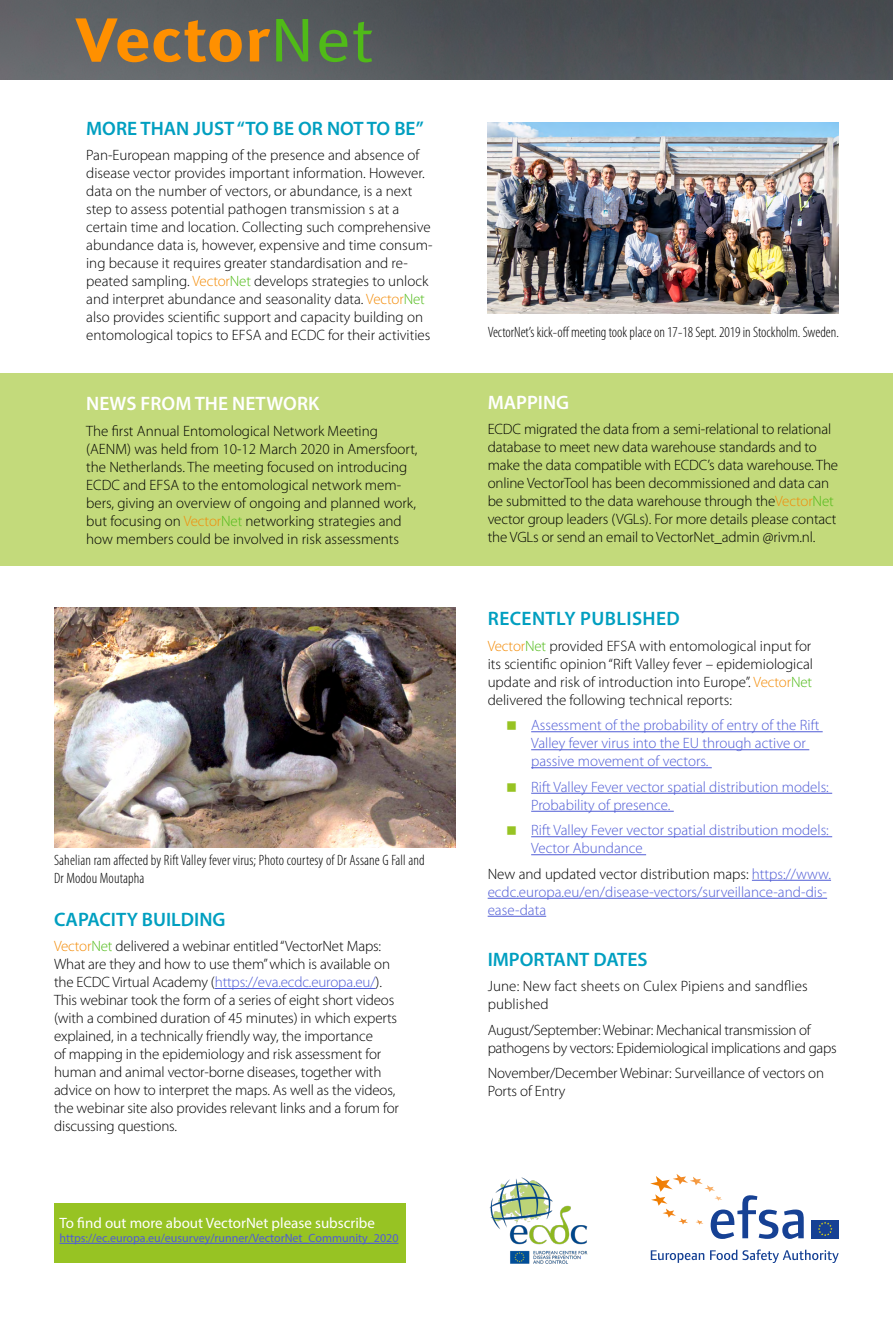
<style>
.page{position:relative;width:893px;height:1317px;background:#fff}
.page>*{position:absolute;margin:0;border:0;box-sizing:border-box;transform-origin:0 0}
.t1{font:700 61.95px "Meta Pro";color:#ff9000;scale:1.13 1}
.t2{font:600 19.5px "Myriad Pro";color:#009fc0}
.t3{font:600 19.5px "Myriad Pro";color:#fff}
.t4{font:600 19.5px "Myriad Pro";letter-spacing:.02em;color:#009fc0}
.t5{font:300 15px/18px "Myriad Pro";letter-spacing:-.01em;color:#000}
.t6{font:300 15px/18px "Myriad Pro";color:#4f5cd6}
.t7{font:300 condensed 15px/18px "Myriad Pro";letter-spacing:.01em;color:#000}
.t8{font:300 15px/18px "Myriad Pro";letter-spacing:.01em;color:#000}
.t9{font:15px "Myriad Pro";color:#fff}
.t10{font:12px "Myriad Pro";color:#4f5cd6}
.s1{font-family:"Meta Pro Norm";font-weight:400;color:#50ba18}
.s2{color:#f38b07}
.s3{color:#50ba18}
.s4{color:#000}
.s5{color:#4f5cd6}
</style>
<div class="page">
<div style="left:54px;top:1203px;width:351px;height:60px;background:#97c323"></div>
<div style="left:0;top:373px;width:893px;height:193px;background:#c3da7b"></div>
<img style="left:0;top:0;width:893px;height:79px">
<img style="left:489px;top:1177px;width:99px;height:87px">
<img style="left:488px;top:123px;width:351px;height:190px">
<svg style="left:651px;top:1250px;width:53px;height:13px"></svg>
<svg style="left:710px;top:1250px;width:129px;height:13px"></svg>
<div style="left:811px;top:1220px;width:28px;height:18px;background:#164194"></div>
<svg style="left:818px;top:1222px;width:14px;height:14px"></svg>
<svg style="left:650px;top:1174px;width:154px;height:65px"></svg>
<hr style="left:531px;top:731px;width:292px;height:1px;background:#4f5cd6">
<hr style="left:531px;top:749px;width:278px;height:1px;background:#4f5cd6">
<hr style="left:531px;top:767px;width:181px;height:1px;background:#4f5cd6">
<hr style="left:531px;top:793px;width:301px;height:1px;background:#4f5cd6">
<hr style="left:531px;top:811px;width:143px;height:1px;background:#4f5cd6">
<hr style="left:531px;top:836px;width:301px;height:1px;background:#4f5cd6">
<hr style="left:531px;top:854px;width:115px;height:1px;background:#4f5cd6">
<hr style="left:752px;top:880px;width:79px;height:1px;background:#4f5cd6">
<hr style="left:488px;top:898px;width:339px;height:1px;background:#4f5cd6">
<hr style="left:488px;top:916px;width:58px;height:1px;background:#4f5cd6">
<hr style="left:215px;top:988px;width:161px;height:1px;background:#4f5cd6">
<img style="left:54px;top:608px;width:401px;height:240px">
<hr style="left:59px;top:1243px;width:339px;height:1px;background:#4f5cd6">
<h1 class="t1" style="left:76px;top:-9px;width:265px">Vector<span class="s1">Net</span></h1>
<h2 class="t2" style="left:86px;top:116px;width:339px">MORE THAN JUST “TO BE OR NOT TO BE”</h2>
<p class="t5" style="left:86px;top:146px;width:348px">Pan-European mapping of the presence and absence of disease vector provides important information. However. data on the number of vectors, or abundance, is a next step to assess potential pathogen transmission s at a certain time and location. Collecting such comprehensive abundance data is, however, expensive and time consum&shy;ing because it requires greater standardisation and re&shy;peated sampling. <span class="s2">Vector</span><span class="s3">Net</span> develops strategies to unlock and interpret abundance and seasonality data. <span class="s2">Vector</span><span class="s3">Net </span>also provides scientific support and capacity building on entomological topics to EFSA and ECDC for their activities</p>
<h2 class="t3" style="left:86px;top:392px;width:235px">NEWS FROM THE NETWORK</h2>
<p class="t5" style="left:86px;top:422px;width:333px">The first Annual Entomological Network Meeting (AENM) was held from 10-12 March 2020 in Amersfoort, the Netherlands. The meeting focused on introducing ECDC and EFSA to the entomological network mem&shy;bers, giving an overview of ongoing and planned work, but focusing on <span class="s2">Vector</span><span class="s3">Net</span> networking strategies and how members could be involved in risk assessments</p>
<p class="t7" style="left:488px;top:323px;width:353px">VectorNet’s kick-off meeting took place on 17-18 Sept. 2019 in Stockholm. Sweden.</p>
<h2 class="t3" style="left:488px;top:390px;width:83px">MAPPING</h2>
<p class="t5" style="left:488px;top:420px;width:352px">ECDC migrated the data from a semi-relational to relational database to meet new data warehouse standards and to make the data compatible with ECDC’s data warehouse. The online VectorTool has been decommissioned and data can be submitted to the data warehouse through the<span class="s2">Vector</span><span class="s3">Net </span>vector group leaders (VGLs). For more details please contact the VGLs or send an email to VectorNet_admin @rivm.nl.</p>
<h2 class="t4" style="left:488px;top:606px;width:193px">RECENTLY PUBLISHED</h2>
<p class="t5" style="left:488px;top:637px;width:327px;text-align:justify"><span class="s2">Vector</span><span class="s3">Net</span> provided EFSA with entomological input for its scientific opinion “Rift Valley fever – epidemiological update and risk of introduction into Europe”. <span class="s2">Vector</span><span class="s3">Net </span>delivered the following technical reports:</p>
<p class="t6" style="left:531px;top:716px;width:290px">Assessment of the probability of entry of the Rift<br>Valley fever virus into the EU through active or passive movement of vectors.</p>
<p class="t6" style="left:531px;top:778px;width:299px">Rift Valley Fever vector spatial distribution models:<br>Probability of presence.</p>
<p class="t6" style="left:531px;top:821px;width:299px">Rift Valley Fever vector spatial distribution models:<br>Vector Abundance</p>
<p class="t6" style="left:488px;top:865px;width:345px"><span class="s4">New and updated vector distribution maps:</span> https://www. ecdc.europa.eu/en/disease-vectors/surveillance-and-dis&shy;ease-data</p>
<p class="t7" style="left:54px;top:851px;width:372px">Sahelian ram affected by Rift Valley fever virus; Photo courtesy of Dr Assane G Fall and<br>Dr Modou Moutapha</p>
<h2 class="t2" style="left:54px;top:907px;width:173px">CAPACITY BUILDING</h2>
<p class="t5" style="left:54px;top:937px;width:346px"><span class="s2">Vector</span><span class="s3">Net</span> delivered a webinar entitled “VectorNet Maps:<br>What are they and how to use them” which is available on the ECDC Virtual Academy (<span class="s5">https://eva.ecdc.europa.eu/</span>).<br>This webinar took the form of a series of eight short videos (with a combined duration of 45 minutes) in which experts explained, in a technically friendly way, the importance<br>of mapping in the epidemiology and risk assessment for human and animal vector-borne diseases, together with advice on how to interpret the maps. As well as the videos, the webinar site also provides relevant links and a forum for discussing questions.</p>
<h2 class="t2" style="left:488px;top:947px;width:162px">IMPORTANT DATES</h2>
<p class="t8" style="left:488px;top:977px;width:322px">June: New fact sheets on Culex Pipiens and sandflies published</p>
<p class="t5" style="left:488px;top:1020px;width:350px">August/September: Webinar: Mechanical transmission of pathogens by vectors: Epidemiological implications and gaps</p>
<p class="t5" style="left:488px;top:1064px;width:338px">November/December Webinar: Surveillance of vectors on<br>Ports of Entry</p>
<p class="t9" style="left:59px;top:1213px;width:317px">To find out more about VectorNet please subscribe</p>
<p class="t10" style="left:59px;top:1231px;width:341px">https://ec.europa.eu/eusurvey/runner/VectorNet_Community_2020</p>
</div>
